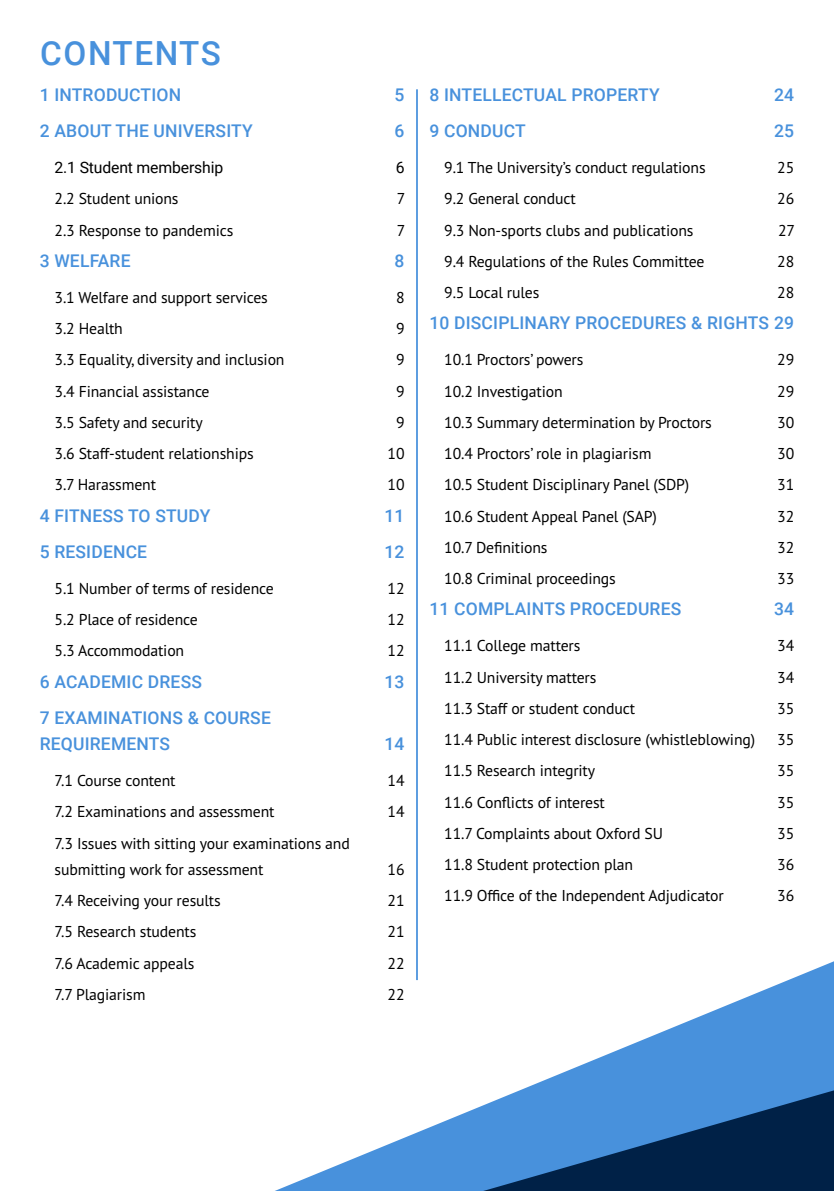
<style>
.page{position:relative;width:834px;height:1191px;background:#fff}
.page>*{position:absolute;margin:0;border:0;box-sizing:border-box;transform-origin:0 0}
.t1{font:500 33.25px "Roboto";letter-spacing:.045em;color:#4891dc}
.t2{font:500 17.5px/26.2px "Roboto";letter-spacing:.01em;color:#4891dc}
.t3{font:15.75px/26.2px "PT Sans Pro";letter-spacing:-.01em;color:#000}
.t4{font:15.75px "Roboto";letter-spacing:-.01em;color:#000}
</style>
<div class="page">
<svg style="left:275px;top:961px;width:558px;height:230px"></svg>
<svg style="left:483px;top:1090px;width:350px;height:101px;background:#255a92"></svg>
<hr style="left:416px;top:89px;width:2px;height:891px;background:#4891dc">
<h1 class="t1" style="left:40px;top:30px;width:182px">CONTENTS</h1>
<p class="t2" style="left:40px;top:81px;width:143px">1 INTRODUCTION</p>
<p class="t2" style="left:394px;top:81px;width:11px">5</p>
<p class="t2" style="left:40px;top:117px;width:214px">2 ABOUT THE UNIVERSITY</p>
<p class="t2" style="left:394px;top:117px;width:11px">6</p>
<p class="t4" style="left:55px;top:157px;width:170px">2.1 Student membership</p>
<p class="t4" style="left:395px;top:157px;width:10px">6</p>
<p class="t3" style="left:55px;top:185px;width:125px">2.2 Student unions</p>
<p class="t3" style="left:397px;top:185px;width:10px">7</p>
<p class="t3" style="left:55px;top:216px;width:180px">2.3 Response to pandemics</p>
<p class="t3" style="left:397px;top:216px;width:10px">7</p>
<p class="t2" style="left:40px;top:247px;width:92px">3 WELFARE</p>
<p class="t2" style="left:394px;top:247px;width:11px">8</p>
<p class="t3" style="left:55px;top:284px;width:215px">3.1 Welfare and support services</p>
<p class="t3" style="left:396px;top:284px;width:10px">8</p>
<p class="t3" style="left:55px;top:315px;width:70px">3.2 Health</p>
<p class="t3" style="left:396px;top:315px;width:10px">9</p>
<p class="t3" style="left:55px;top:346px;width:231px">3.3 Equality, diversity and inclusion</p>
<p class="t3" style="left:396px;top:346px;width:10px">9</p>
<p class="t3" style="left:55px;top:378px;width:156px">3.4 Financial assistance</p>
<p class="t3" style="left:396px;top:378px;width:10px">9</p>
<p class="t3" style="left:55px;top:409px;width:150px">3.5 Safety and security</p>
<p class="t3" style="left:396px;top:409px;width:10px">9</p>
<p class="t3" style="left:55px;top:440px;width:200px">3.6 Staff-student relationships</p>
<p class="t3" style="left:387px;top:440px;width:19px">10</p>
<p class="t3" style="left:55px;top:471px;width:103px">3.7 Harassment</p>
<p class="t3" style="left:387px;top:471px;width:19px">10</p>
<p class="t2" style="left:40px;top:501px;width:172px">4 FITNESS TO STUDY</p>
<p class="t2" style="left:384px;top:501px;width:22px">11</p>
<p class="t2" style="left:40px;top:538px;width:109px">5 RESIDENCE</p>
<p class="t2" style="left:384px;top:538px;width:22px">12</p>
<p class="t3" style="left:55px;top:575px;width:220px">5.1 Number of terms of residence</p>
<p class="t3" style="left:387px;top:575px;width:19px">12</p>
<p class="t3" style="left:55px;top:606px;width:145px">5.2 Place of residence</p>
<p class="t3" style="left:387px;top:606px;width:19px">12</p>
<p class="t3" style="left:55px;top:637px;width:131px">5.3 Accommodation</p>
<p class="t3" style="left:387px;top:637px;width:19px">12</p>
<p class="t2" style="left:40px;top:667px;width:164px">6 ACADEMIC DRESS</p>
<p class="t2" style="left:384px;top:667px;width:22px">13</p>
<p class="t2" style="left:40px;top:704px;width:233px">7 EXAMINATIONS &amp; COURSE<br>REQUIREMENTS</p>
<p class="t2" style="left:384px;top:730px;width:22px">14</p>
<p class="t3" style="left:55px;top:767px;width:122px">7.1 Course content</p>
<p class="t3" style="left:387px;top:767px;width:19px">14</p>
<p class="t3" style="left:55px;top:798px;width:221px">7.2 Examinations and assessment</p>
<p class="t3" style="left:387px;top:798px;width:19px">14</p>
<p class="t3" style="left:55px;top:829px;width:297px">7.3 Issues with sitting your examinations and submitting work for assessment</p>
<p class="t3" style="left:387px;top:856px;width:19px">16</p>
<p class="t3" style="left:55px;top:887px;width:168px">7.4 Receiving your results</p>
<p class="t3" style="left:387px;top:887px;width:19px">21</p>
<p class="t3" style="left:55px;top:918px;width:143px">7.5 Research students</p>
<p class="t3" style="left:387px;top:918px;width:19px">21</p>
<p class="t3" style="left:55px;top:949px;width:141px">7.6 Academic appeals</p>
<p class="t3" style="left:387px;top:949px;width:19px">22</p>
<p class="t3" style="left:55px;top:980px;width:92px">7.7 Plagiarism</p>
<p class="t3" style="left:387px;top:980px;width:19px">22</p>
<p class="t2" style="left:429px;top:81px;width:232px">8 INTELLECTUAL PROPERTY</p>
<p class="t2" style="left:774px;top:81px;width:22px">24</p>
<p class="t2" style="left:429px;top:117px;width:98px">9 CONDUCT</p>
<p class="t2" style="left:774px;top:117px;width:22px">25</p>
<p class="t3" style="left:444px;top:154px;width:263px">9.1 The University’s conduct regulations</p>
<p class="t3" style="left:777px;top:154px;width:19px">25</p>
<p class="t3" style="left:444px;top:185px;width:133px">9.2 General conduct</p>
<p class="t3" style="left:777px;top:185px;width:19px">26</p>
<p class="t3" style="left:444px;top:216px;width:251px">9.3 Non-sports clubs and publications</p>
<p class="t3" style="left:778px;top:216px;width:19px">27</p>
<p class="t3" style="left:444px;top:248px;width:261px">9.4 Regulations of the Rules Committee</p>
<p class="t3" style="left:777px;top:248px;width:19px">28</p>
<p class="t3" style="left:444px;top:279px;width:96px">9.5 Local rules</p>
<p class="t3" style="left:777px;top:279px;width:19px">28</p>
<p class="t2" style="left:429px;top:309px;width:366px">10 DISCIPLINARY PROCEDURES &amp; RIGHTS 29</p>
<p class="t3" style="left:444px;top:346px;width:141px">10.1 Proctors’ powers</p>
<p class="t3" style="left:777px;top:346px;width:19px">29</p>
<p class="t3" style="left:444px;top:378px;width:120px">10.2 Investigation</p>
<p class="t3" style="left:777px;top:378px;width:19px">29</p>
<p class="t3" style="left:444px;top:409px;width:269px">10.3 Summary determination by Proctors</p>
<p class="t3" style="left:777px;top:409px;width:19px">30</p>
<p class="t3" style="left:444px;top:440px;width:209px">10.4 Proctors’ role in plagiarism</p>
<p class="t3" style="left:777px;top:440px;width:19px">30</p>
<p class="t3" style="left:444px;top:471px;width:246px">10.5 Student Disciplinary Panel (SDP)</p>
<p class="t3" style="left:777px;top:471px;width:19px">31</p>
<p class="t3" style="left:444px;top:502px;width:214px">10.6 Student Appeal Panel (SAP)</p>
<p class="t3" style="left:777px;top:502px;width:19px">32</p>
<p class="t3" style="left:444px;top:534px;width:105px">10.7 Definitions</p>
<p class="t3" style="left:777px;top:534px;width:19px">32</p>
<p class="t3" style="left:444px;top:565px;width:173px">10.8 Criminal proceedings</p>
<p class="t3" style="left:777px;top:565px;width:19px">33</p>
<p class="t2" style="left:429px;top:595px;width:253px">11 COMPLAINTS PROCEDURES</p>
<p class="t2" style="left:774px;top:595px;width:22px">34</p>
<p class="t3" style="left:444px;top:632px;width:137px">11.1 College matters</p>
<p class="t3" style="left:777px;top:632px;width:19px">34</p>
<p class="t3" style="left:444px;top:663px;width:154px">11.2 University matters</p>
<p class="t3" style="left:777px;top:663px;width:19px">34</p>
<p class="t3" style="left:444px;top:695px;width:192px">11.3 Staff or student conduct</p>
<p class="t3" style="left:777px;top:695px;width:19px">35</p>
<p class="t3" style="left:444px;top:726px;width:312px">11.4 Public interest disclosure (whistleblowing)</p>
<p class="t3" style="left:777px;top:726px;width:19px">35</p>
<p class="t3" style="left:444px;top:757px;width:152px">11.5 Research integrity</p>
<p class="t3" style="left:777px;top:757px;width:19px">35</p>
<p class="t3" style="left:444px;top:788px;width:162px">11.6 Conflicts of interest</p>
<p class="t3" style="left:777px;top:788px;width:19px">35</p>
<p class="t3" style="left:444px;top:819px;width:220px">11.7 Complaints about Oxford SU</p>
<p class="t3" style="left:777px;top:819px;width:19px">35</p>
<p class="t3" style="left:444px;top:851px;width:190px">11.8 Student protection plan</p>
<p class="t3" style="left:777px;top:851px;width:19px">36</p>
<p class="t3" style="left:444px;top:882px;width:281px">11.9 Office of the Independent Adjudicator</p>
<p class="t3" style="left:777px;top:882px;width:19px">36</p>
</div>
